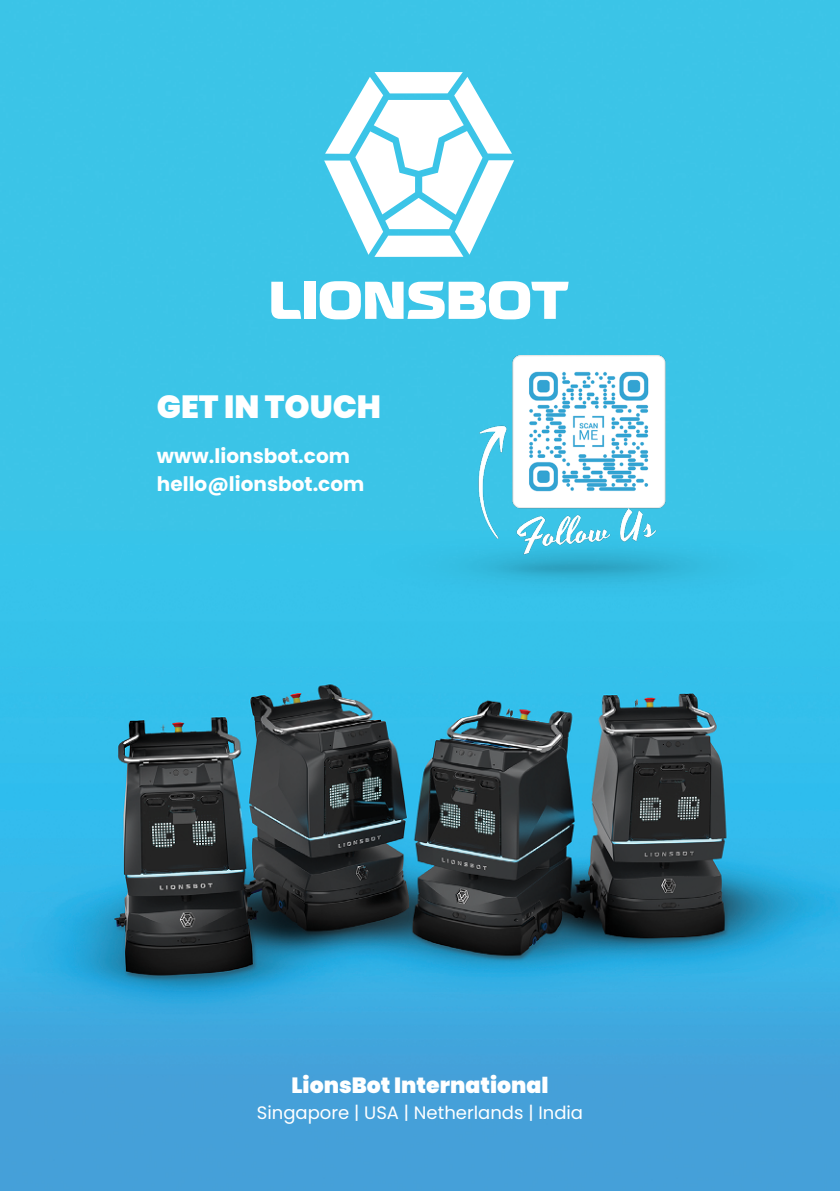
<style>
.page{position:relative;width:840px;height:1191px;background:#fff}
.page>*{position:absolute;margin:0;border:0;box-sizing:border-box;transform-origin:0 0}
.t1{font:900 32px "Poppins";color:#fff}
.t2{font:900 22px "Poppins";color:#fff}
.t3{font:700 20px/28px "Poppins";color:#fff}
.t4{font:18px "Poppins";color:#fff}
</style>
<div class="page">
<img style="left:0;top:0;width:839px;height:1191px">
<img style="left:369px;top:355px;width:424px;height:243px">
<svg style="left:271px;top:282px;width:30px;height:37px"></svg>
<div style="left:304px;top:282px;width:11px;height:37px;background:#fff"></div>
<svg style="left:319px;top:281px;width:249px;height:38px"></svg>
<svg style="left:324px;top:72px;width:190px;height:185px"></svg>
<h1 class="t1" style="left:157px;top:388px;width:225px">GET IN TOUCH</h1>
<p class="t3" style="left:157px;top:442px;width:209px">www.lionsbot.com hello@lionsbot.com</p>
<p class="t2" style="left:291px;top:1072px;width:258px">LionsBot International</p>
<p class="t4" style="left:257px;top:1102px;width:327px">Singapore | USA | Netherlands | India</p>
</div>
